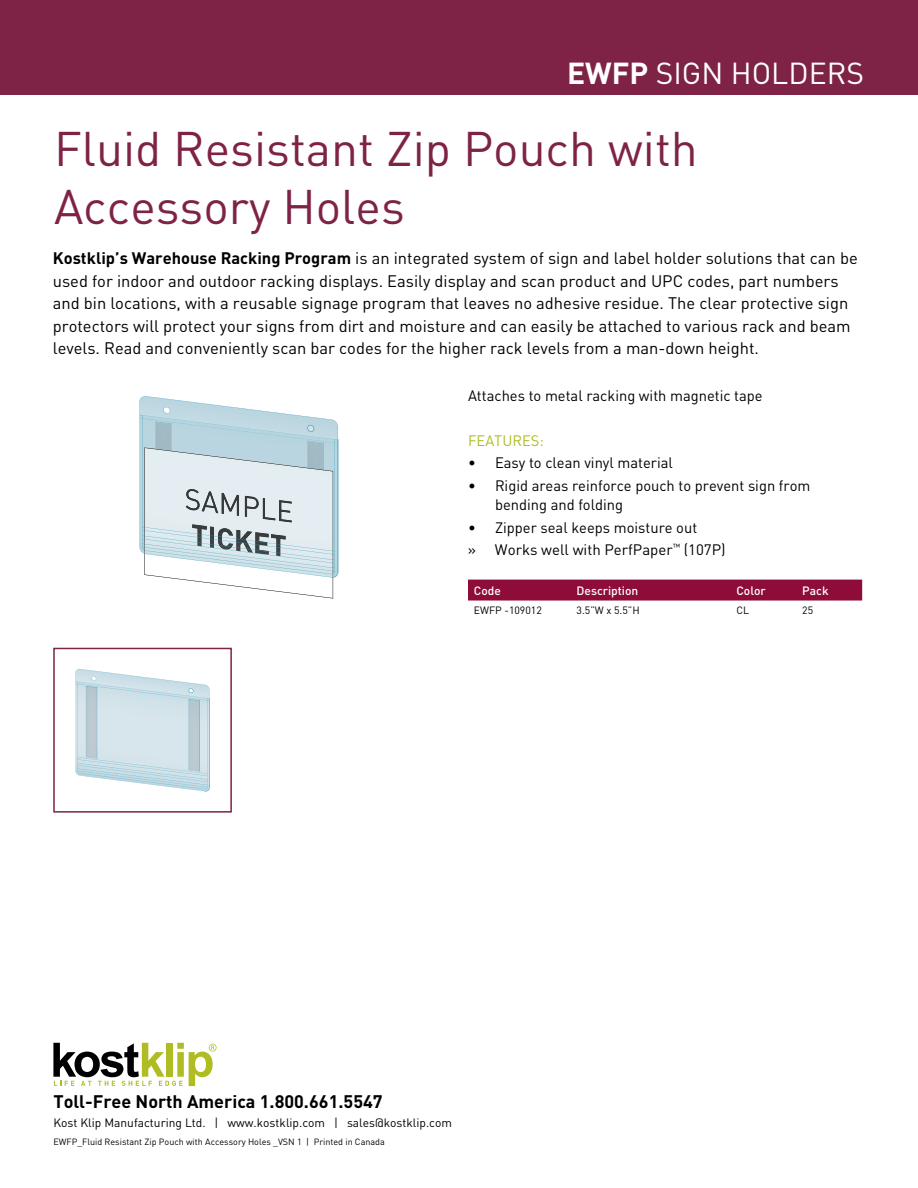
<style>
.page{position:relative;width:918px;height:1188px;background:#fff}
.page>*{position:absolute;margin:0;border:0;box-sizing:border-box;transform-origin:0 0}
.t1{font:48px/57.6px "DIN";color:#7e2346}
.t2{font:30px "DIN";color:#fff}
.t3{font:700 18px "DIN";color:#000}
.t4{font:16.5px/22.5px "DIN";color:#000}
.t5{font:15px/19.5px "DIN";color:#000}
.t6{font:15px "DIN";color:#afbc22}
.t7{font:12px "DIN";color:#000}
.t8{font:500 12px "DIN";color:#fff}
.t9{font:10.5px "DIN";color:#000}
.t10{font:9px "DIN";color:#000}
.s1{font-weight:700}
</style>
<div class="page">
<div style="left:0;top:0;width:918px;height:94px;background:#7e2346"></div>
<svg style="left:53px;top:1043px;width:164px;height:43px"></svg>
<svg style="left:75px;top:669px;width:135px;height:122px;background:#d0e1e8"></svg>
<div style="left:53px;top:648px;width:179px;height:165px;border:2px solid #7e2346"></div>
<svg style="left:139px;top:396px;width:200px;height:203px"></svg>
<div style="left:468px;top:580px;width:394px;height:21px;background:#8e0c3a"></div>
<h2 class="t2" style="left:567px;top:54px;width:298px"><span class="s1">EWFP</span> SIGN HOLDERS</h2>
<h1 class="t1" style="left:54px;top:119px;width:645px">Fluid Resistant Zip Pouch with<br>Accessory Holes</h1>
<p class="t4" style="left:53px;top:247px;width:806px"><span class="s1">Kostklip’s Warehouse Racking Program</span> is an integrated system of sign and label holder solutions that can be used for indoor and outdoor racking displays. Easily display and scan product and UPC codes, part numbers and bin locations, with a reusable signage program that leaves no adhesive residue. The clear protective sign protectors will protect your signs from dirt and moisture and can easily be attached to various rack and beam levels. Read and conveniently scan bar codes for the higher rack levels from a man-down height.</p>
<p class="t5" style="left:468px;top:385px;width:296px">Attaches to metal racking with magnetic tape</p>
<p class="t6" style="left:468px;top:431px;width:77px">FEATURES:</p>
<p class="t5" style="left:468px;top:453px;width:206px">• Easy to clean vinyl material</p>
<p class="t5" style="left:495px;top:475px;width:317px;text-indent:-27px">• Rigid areas reinforce pouch to prevent sign from bending and folding</p>
<p class="t5" style="left:468px;top:516px;width:259px;line-height:22.5px">• Zipper seal keeps moisture out<br>» Works well with PerfPaper<sup>™</sup> (107P)</p>
<p class="t8" style="left:474px;top:583px;width:29px">Code</p>
<p class="t8" style="left:577px;top:583px;width:63px">Description</p>
<p class="t8" style="left:736px;top:583px;width:31px">Color</p>
<p class="t8" style="left:802px;top:583px;width:28px">Pack</p>
<p class="t9" style="left:474px;top:604px;width:69px">EWFP -109012</p>
<p class="t9" style="left:577px;top:604px;width:65px">3.5”W x 5.5”H</p>
<p class="t9" style="left:736px;top:604px;width:14px">CL</p>
<p class="t9" style="left:802px;top:604px;width:12px">25</p>
<p class="t3" style="left:53px;top:1090px;width:331px">Toll-Free North America 1.800.661.5547</p>
<p class="t7" style="left:53px;top:1115px;width:400px">Kost Klip Manufacturing Ltd. | www.kostklip.com | sales@kostklip.com</p>
<p class="t10" style="left:53px;top:1136px;width:333px">EWFP_Fluid Resistant Zip Pouch with Accessory Holes _VSN 1 | Printed in Canada</p>
</div>
